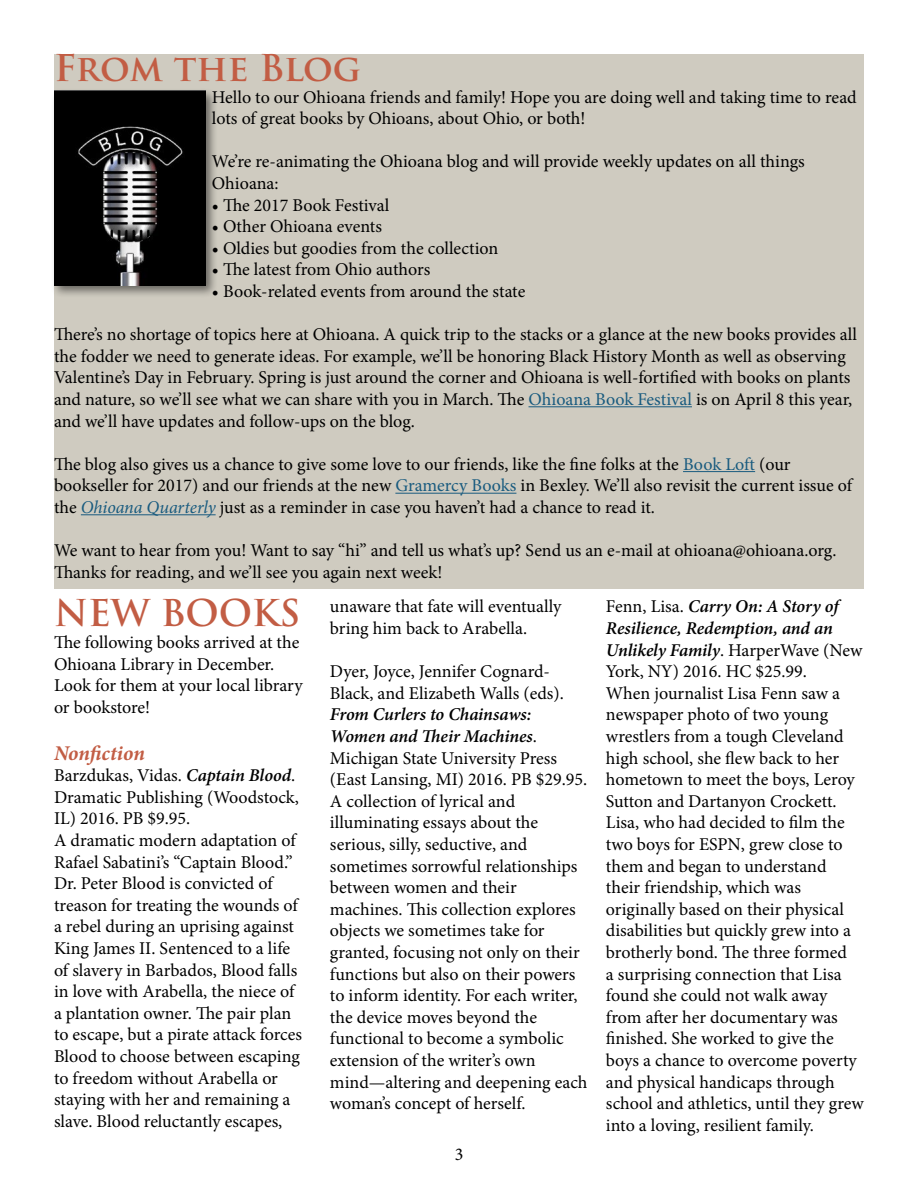
<style>
.page{position:relative;width:918px;height:1188px;background:#fff}
.page>*{position:absolute;margin:0;border:0;box-sizing:border-box;transform-origin:0 0}
.t1{font:700 36px "Trajan Pro";color:#c25d44}
.t2{font:italic 700 21px "Minion Pro";letter-spacing:-.005em;color:#c25d44}
.t3{font:18px/21.6px "Minion Pro";color:#000}
.s1{color:#195b7f}
.s2{font-style:italic;color:#195b7f}
.s3{font-weight:600;font-style:italic}
</style>
<div class="page">
<div style="left:54px;top:54px;width:810px;height:535px;background:#cfcbc0"></div>
<hr style="left:529px;top:406px;width:163px;height:1px;background:#195b7f">
<hr style="left:683px;top:471px;width:72px;height:1px;background:#195b7f">
<hr style="left:395px;top:493px;width:121px;height:1px;background:#195b7f">
<hr style="left:81px;top:514px;width:135px;height:1px;background:#195b7f">
<div style="left:51px;top:87px;width:167px;height:211px;background:#000;opacity:.5"></div>
<img style="left:54px;top:91px;width:151px;height:194px">
<h1 class="t1" style="left:54px;top:46px;width:309px">From the Blog</h1>
<p class="t3" style="left:212px;top:86px;width:646px">Hello to our Ohioana friends and family! Hope you are doing well and taking time to read lots of great books by Ohioans, about Ohio, or both!</p>
<p class="t3" style="left:212px;top:151px;width:594px">We’re re-animating the Ohioana blog and will provide weekly updates on all things<br>Ohioana:</p>
<p class="t3" style="left:212px;top:194px;width:179px">• The 2017 Book Festival</p>
<p class="t3" style="left:212px;top:216px;width:172px">• Other Ohioana events</p>
<p class="t3" style="left:212px;top:237px;width:288px">• Oldies but goodies from the collection</p>
<p class="t3" style="left:212px;top:259px;width:220px">• The latest from Ohio authors</p>
<p class="t3" style="left:212px;top:281px;width:315px">• Book-related events from around the state</p>
<p class="t3" style="left:54px;top:324px;width:804px">There’s no shortage of topics here at Ohioana. A quick trip to the stacks or a glance at the new books provides all the fodder we need to generate ideas. For example, we’ll be honoring Black History Month as well as observing Valentine’s Day in February. Spring is just around the corner and Ohioana is well-fortified with books on plants and nature, so we’ll see what we can share with you in March. The <span class="s1">Ohioana Book Festival</span> is on April 8 this year, and we’ll have updates and follow-ups on the blog.</p>
<p class="t3" style="left:54px;top:453px;width:800px">The blog also gives us a chance to give some love to our friends, like the fine folks at the <span class="s1">Book Loft</span> (our bookseller for 2017) and our friends at the new <span class="s1">Gramercy Books</span> in Bexley. We’ll also revisit the current issue of the <span class="s2">Ohioana Quarterly</span> just as a reminder in case you haven’t had a chance to read it.</p>
<p class="t3" style="left:54px;top:540px;width:784px">We want to hear from you! Want to say “hi” and tell us what’s up? Send us an e-mail at ohioana@ohioana.org.<br>Thanks for reading, and we’ll see you again next week!</p>
<h1 class="t1" style="left:54px;top:591px;width:248px">NEW BOOKS</h1>
<p class="t3" style="left:54px;top:632px;width:250px">The following books arrived at the<br>Ohioana Library in December.<br>Look for them at your local library or bookstore!</p>
<p class="t2" style="left:54px;top:738px;width:92px">Nonfiction</p>
<p class="t3" style="left:54px;top:765px;width:250px">Barzdukas, Vidas. <span class="s3">Captain Blood</span>.<br>Dramatic Publishing (Woodstock,<br>IL) 2016. PB $9.95.<br>A dramatic modern adaptation of<br>Rafael Sabatini’s “Captain Blood.”<br>Dr. Peter Blood is convicted of treason for treating the wounds of a rebel during an uprising against<br>King James II. Sentenced to a life of slavery in Barbados, Blood falls in love with Arabella, the niece of a plantation owner. The pair plan to escape, but a pirate attack forces<br>Blood to choose between escaping to freedom without Arabella or staying with her and remaining a slave. Blood reluctantly escapes,</p>
<p class="t3" style="left:330px;top:596px;width:233px">unaware that fate will eventually bring him back to Arabella.</p>
<p class="t3" style="left:330px;top:661px;width:235px">Dyer, Joyce, Jennifer Cognard-<br>Black, and Elizabeth Walls (eds).</p>
<p class="t3" style="left:330px;top:704px;width:259px"><span class="s3">From Curlers to Chainsaws:<br>Women and Their Machines</span>.<br>Michigan State University Press (East Lansing, MI) 2016. PB $29.95.<br>A collection of lyrical and illuminating essays about the serious, silly, seductive, and sometimes sorrowful relationships between women and their machines. This collection explores objects we sometimes take for granted, focusing not only on their functions but also on their powers to inform identity. For each writer, the device moves beyond the functional to become a symbolic extension of the writer’s own mind—altering and deepening each woman’s concept of herself.</p>
<p class="t3" style="left:455px;top:1143px;width:10px">3</p>
<p class="t3" style="left:606px;top:596px;width:260px">Fenn, Lisa. <span class="s3">Carry On: A Story of<br>Resilience, Redemption, and an<br>Unlikely Family</span>. HarperWave (New<br>York, NY) 2016. HC $25.99.<br>When journalist Lisa Fenn saw a newspaper photo of two young wrestlers from a tough Cleveland high school, she flew back to her hometown to meet the boys, Leroy<br>Sutton and Dartanyon Crockett.<br>Lisa, who had decided to film the two boys for ESPN, grew close to them and began to understand their friendship, which was originally based on their physical disabilities but quickly grew into a brotherly bond. The three formed<br>a surprising connection that Lisa found she could not walk away from after her documentary was finished. She worked to give the boys a chance to overcome poverty and physical handicaps through school and athletics, until they grew into a loving, resilient family.</p>
</div>
